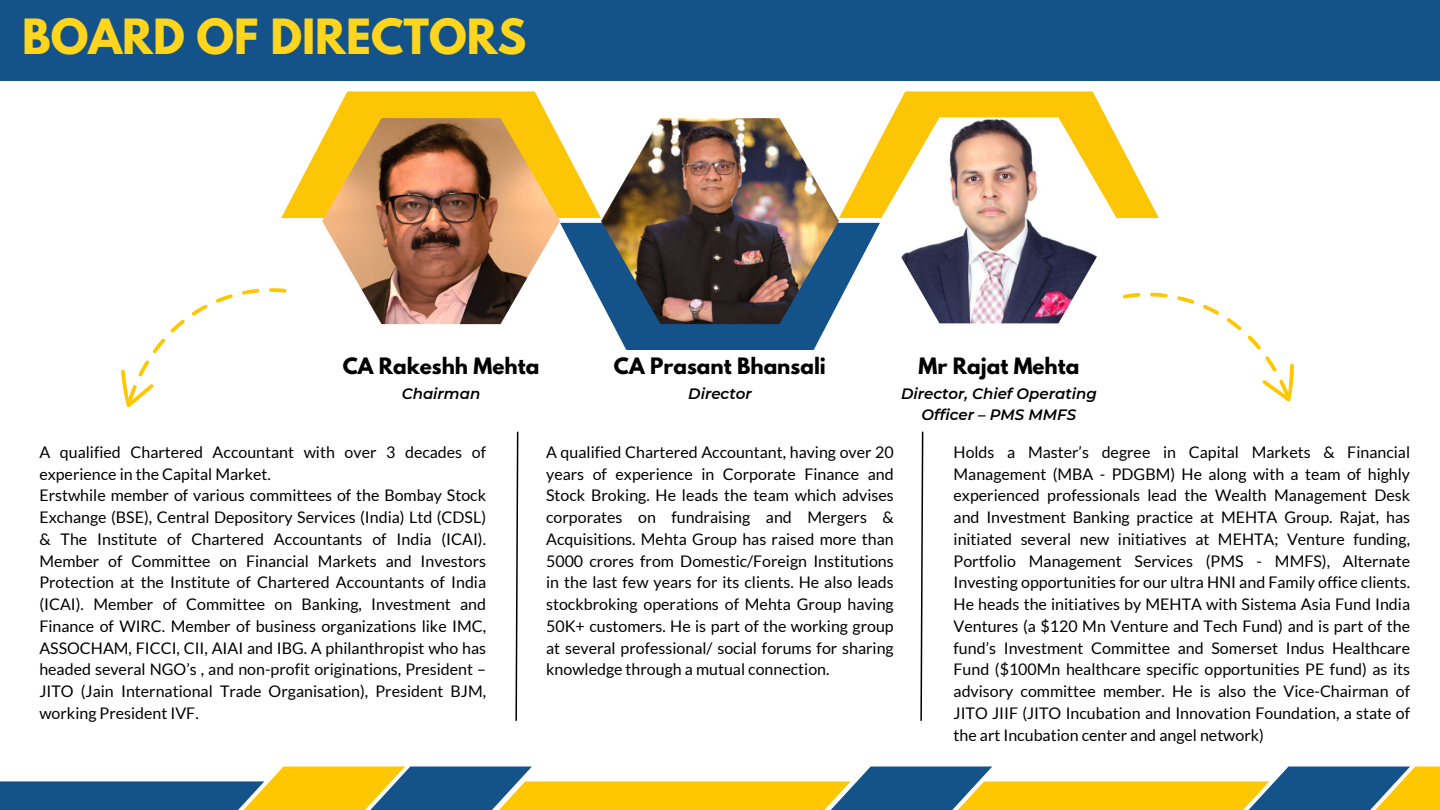
<style>
.page{position:relative;width:1440px;height:810px;background:#fff}
.page>*{position:absolute;margin:0;border:0;box-sizing:border-box;transform-origin:0 0}
.t1{font:700 43px "League Spartan";color:#ffd51e}
.t2{font:700 20px "League Spartan";color:#000}
.t3{font:16px/21.8px "Lato";color:#000;text-align:justify}
.t4{font:italic 600 15px/21px "Montserrat";color:#000;text-align:center}
</style>
<div class="page">
<div style="left:923px;top:781px;width:346px;height:29px;background:#ffc700"></div>
<div style="left:464px;top:781px;width:387px;height:29px;background:#ffc700"></div>
<svg style="left:1200px;top:766px;width:127px;height:44px"></svg>
<svg style="left:1327px;top:766px;width:113px;height:44px;background:#7c8a5a"></svg>
<div style="left:0;top:781px;width:264px;height:29px;background:#13538a"></div>
<svg style="left:195px;top:766px;width:127px;height:44px"></svg>
<svg style="left:783px;top:766px;width:209px;height:44px;fill:#13538a"></svg>
<svg style="left:322px;top:766px;width:210px;height:44px;background:#778860"></svg>
<div style="left:0;top:0;width:1440px;height:81px;background:#13538a"></div>
<img style="left:121px;top:91px;width:1173px;height:317px">
<svg style="left:515px;top:431px;width:4px;height:290px"></svg>
<svg style="left:920px;top:431px;width:4px;height:290px"></svg>
<p class="t1" style="left:22px;top:15px;width:506px">BOARD OF DIRECTORS</p>
<p class="t2" style="left:343px;top:356px;width:198px">CA Rakeshh Mehta</p>
<p class="t4" style="left:402px;top:383px;width:80px">Chairman</p>
<p class="t4" style="left:688px;top:383px;width:65px">Director</p>
<h2 class="t4" style="left:901px;top:383px;width:197px">Director, Chief Operating<br>Officer – PMS MMFS</h2>
<h2 class="t2" style="left:614px;top:356px;width:214px">CA Prasant Bhansali</h2>
<h2 class="t2" style="left:918px;top:356px;width:162px">Mr Rajat Mehta</h2>
<h3 class="t3" style="left:39px;top:441px;width:448px">A qualified Chartered Accountant with over 3 decades of experience in the Capital Market.</h3>
<h3 class="t3" style="left:39px;top:484px;width:448px">Erstwhile member of various committees of the Bombay Stock Exchange (BSE), Central Depository Services (India) Ltd (CDSL) &amp; The Institute of Chartered Accountants of India (ICAI).<br>Member of Committee on Financial Markets and Investors Protection at the Institute of Chartered Accountants of India (ICAI). Member of Committee on Banking, Investment and Finance of WIRC. Member of business organizations like IMC, ASSOCHAM, FICCI, CII, AIAI and IBG. A philanthropist who has headed several NGO’s , and non-profit originations, President – JITO (Jain International Trade Organisation), President BJM, working President IVF.</h3>
<h3 class="t3" style="left:546px;top:441px;width:349px">A qualified Chartered Accountant, having over 20 years of experience in Corporate Finance and Stock Broking. He leads the team which advises corporates on fundraising and Mergers &amp; Acquisitions. Mehta Group has raised more than 5000 crores from Domestic/Foreign Institutions in the last few years for its clients. He also leads stockbroking operations of Mehta Group having 50K+ customers. He is part of the working group at several professional/ social forums for sharing knowledge through a mutual connection.</h3>
<p class="t3" style="left:954px;top:441px;width:458px">Holds a Master’s degree in Capital Markets &amp; Financial Management (MBA - PDGBM) He along with a team of highly experienced professionals lead the Wealth Management Desk and Investment Banking practice at MEHTA Group. Rajat, has initiated several new initiatives at MEHTA; Venture funding, Portfolio Management Services (PMS - MMFS), Alternate Investing opportunities for our ultra HNI and Family office clients.<br>He heads the initiatives by MEHTA with Sistema Asia Fund India Ventures (a $120 Mn Venture and Tech Fund) and is part of the fund’s Investment Committee and Somerset Indus Healthcare Fund ($100Mn healthcare specific opportunities PE fund) as its advisory committee member. He is also the Vice-Chairman of JITO JIIF (JITO Incubation and Innovation Foundation, a state of the art Incubation center and angel network)</p>
</div>
